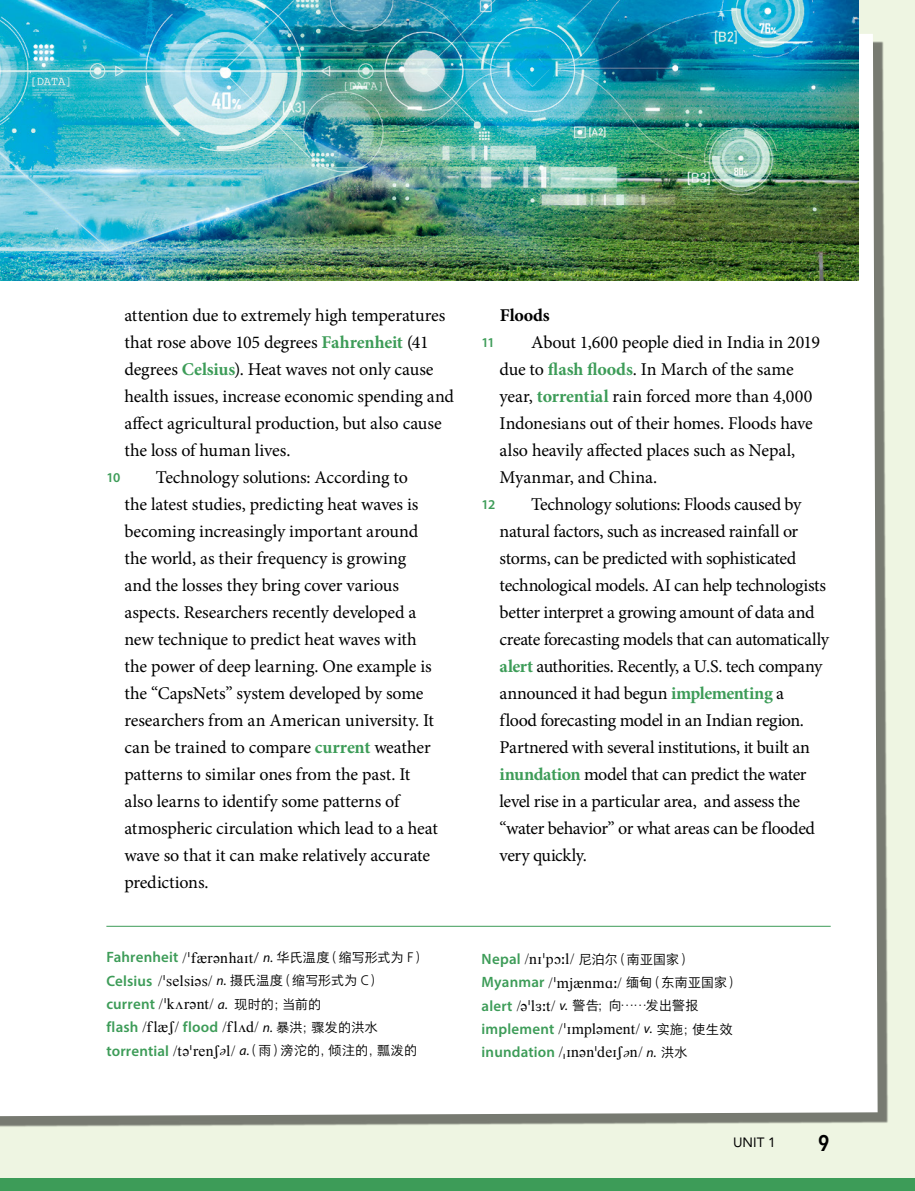
<style>
.page{position:relative;width:915px;height:1191px;background:#fff}
.page>*{position:absolute;margin:0;border:0;box-sizing:border-box;transform-origin:0 0}
.t1{font:600 22.5px "Avenir Next Condensed";color:#000}
.t2{font:18px/27px "Minion Pro";letter-spacing:-.015em;color:#000}
.t3{font:700 18px "Minion Pro";letter-spacing:-.005em;color:#000}
.t4{font:15px/23.2px "Fltrp Phonetic IPAPSMT";letter-spacing:.025em;color:#000}
.t5{font:13.5px/23.2px "FZYOUHS 506 L GB1 0";letter-spacing:-.025em;color:#000}
.t6{font:600 13.5px "Myriad Pro";color:#3d9c58}
.t7{font:13.5px "Avenir";color:#000}
.s1{font-weight:700;color:#3d9c58}
.s2{font-family:"Myriad Pro";font-weight:600;font-size:15px;color:#3d9c58}
.s3{font-family:"Fltrp Phonetic IPAPSMT";font-size:15px}
.s4{font-size:15px}
.s5{font-family:"Myriad Pro";font-style:italic}
.s6{font-family:"Myriad Pro";font-weight:600;color:#3d9c58}
.s7{font-family:"Myriad Pro";font-style:italic;font-size:13.5px}
.s8{font-family:"FZYOUHS 506 L GB1 0";font-size:13.5px}
.s9{font-family:"Fltrp Phonetic IPAPSMT"}
.s10{font-size:13.5px}
</style>
<div class="page">
<div style="left:0;top:0;width:914px;height:1191px;background:#eef5e2"></div>
<div style="left:0;top:42px;width:887px;height:1090px;background:#000;opacity:.5"></div>
<div style="left:0;top:34px;width:877px;height:1082px;background:#fff"></div>
<hr style="left:106px;top:926px;width:724px;height:1px;background:#3d9c58">
<img style="left:0;top:0;width:857px;height:281px">
<div style="left:0;top:1178px;width:914px;height:13px;background:#3d9c58"></div>
<p class="t2" style="left:124px;top:302px;width:331px">attention due to extremely high temperatures that rose above 105 degrees <span class="s1">Fahrenheit</span> (41 degrees <span class="s1">Celsius</span>). Heat waves not only cause health issues, increase economic spending and affect agricultural production, but also cause the loss of human lives.</p>
<p class="t6" style="left:106px;top:468px;width:15px">10</p>
<p class="t2" style="left:124px;top:464px;width:315px;text-indent:32px">Technology solutions: According to<br>the latest studies, predicting heat waves is becoming increasingly important around the world, as their frequency is growing<br>and the losses they bring cover various aspects. Researchers recently developed a new technique to predict heat waves with the power of deep learning. One example is the “CapsNets” system developed by some researchers from an American university. It can be trained to compare <span class="s1">current</span> weather patterns to similar ones from the past. It also learns to identify some patterns of atmospheric circulation which lead to a heat wave so that it can make relatively accurate predictions.</p>
<p class="t5" style="left:106px;top:946px;width:320px"><span class="s2">Fahrenheit</span> <span class="s3">/9f{r@nhaIt</span><span class="s4">/</span> <span class="s5">n.</span> 华氏温度（缩写形式为 F）<br><span class="s2">Celsius</span> <span class="s3">/9selsi@s/</span> <span class="s5">n.</span> 摄氏温度（缩写形式为 C）</p>
<p class="t4" style="left:106px;top:992px;width:273px"><span class="s6">current</span> /9k"r@nt/ <span class="s7">a.</span> <span class="s8">现时的；当前的<br></span><span class="s6">flash</span> /fl{S/ <span class="s6">flood</span> /fl"d/ <span class="s7">n.</span> <span class="s8">暴洪；骤发的洪水</span></p>
<p class="t5" style="left:106px;top:1039px;width:312px"><span class="s2">torrential</span> <span class="s3">/t@9renS</span><span class="s9">F</span><span class="s3">l/</span> <span class="s5">a.</span>（雨）滂沱的，倾注的，瓢泼的</p>
<p class="t3" style="left:499px;top:303px;width:52px">Floods</p>
<p class="t6" style="left:481px;top:333px;width:15px">11</p>
<p class="t2" style="left:499px;top:329px;width:322px;text-indent:32px">About 1,600 people died in India in 2019 due to <span class="s1">flash floods</span>. In March of the same year, <span class="s1">torrential</span> rain forced more than 4,000<br>Indonesians out of their homes. Floods have also heavily affected places such as Nepal, Myanmar, and China.</p>
<p class="t6" style="left:481px;top:495px;width:15px">12</p>
<p class="t2" style="left:499px;top:491px;width:331px;text-indent:32px">Technology solutions: Floods caused by natural factors, such as increased rainfall or storms, can be predicted with sophisticated technological models. AI can help technologists better interpret a growing amount of data and create forecasting models that can automatically <span class="s1">alert</span> authorities. Recently, a U.S. tech company announced it had begun <span class="s1">implementing</span> a<br>flood forecasting model in an Indian region.<br>Partnered with several institutions, it built an <span class="s1">inundation</span> model that can predict the water level rise in a particular area, and assess the “water behavior” or what areas can be flooded very quickly.</p>
<p class="t4" style="left:481px;top:947px;width:258px"><span class="s6">Nepal</span> /nI9pO:l/ <span class="s8">尼泊尔（南亚国家）<br></span><span class="s6">Myanmar</span> /9mj{nmA:/ <span class="s8">缅甸（东南亚国家）</span></p>
<p class="t5" style="left:481px;top:994px;width:218px"><span class="s2">alert</span> <span class="s3">/@9l%:t/</span> <span class="s5">v.</span> 警告； 向……发出警报</p>
<p class="t4" style="left:481px;top:1017px;width:252px"><span class="s6">implement</span> /9Impl@ment/ <span class="s7">v.</span> <span class="s8">实施；使生效</span><span class="s6">inundation</span> /8In@n9deIS<span class="s10">F</span>n/ <span class="s7">n.</span> <span class="s8">洪水</span></p>
<p class="t7" style="left:732px;top:1131px;width:44px">UNIT 1</p>
<p class="t1" style="left:817px;top:1123px;width:13px">9</p>
</div>
